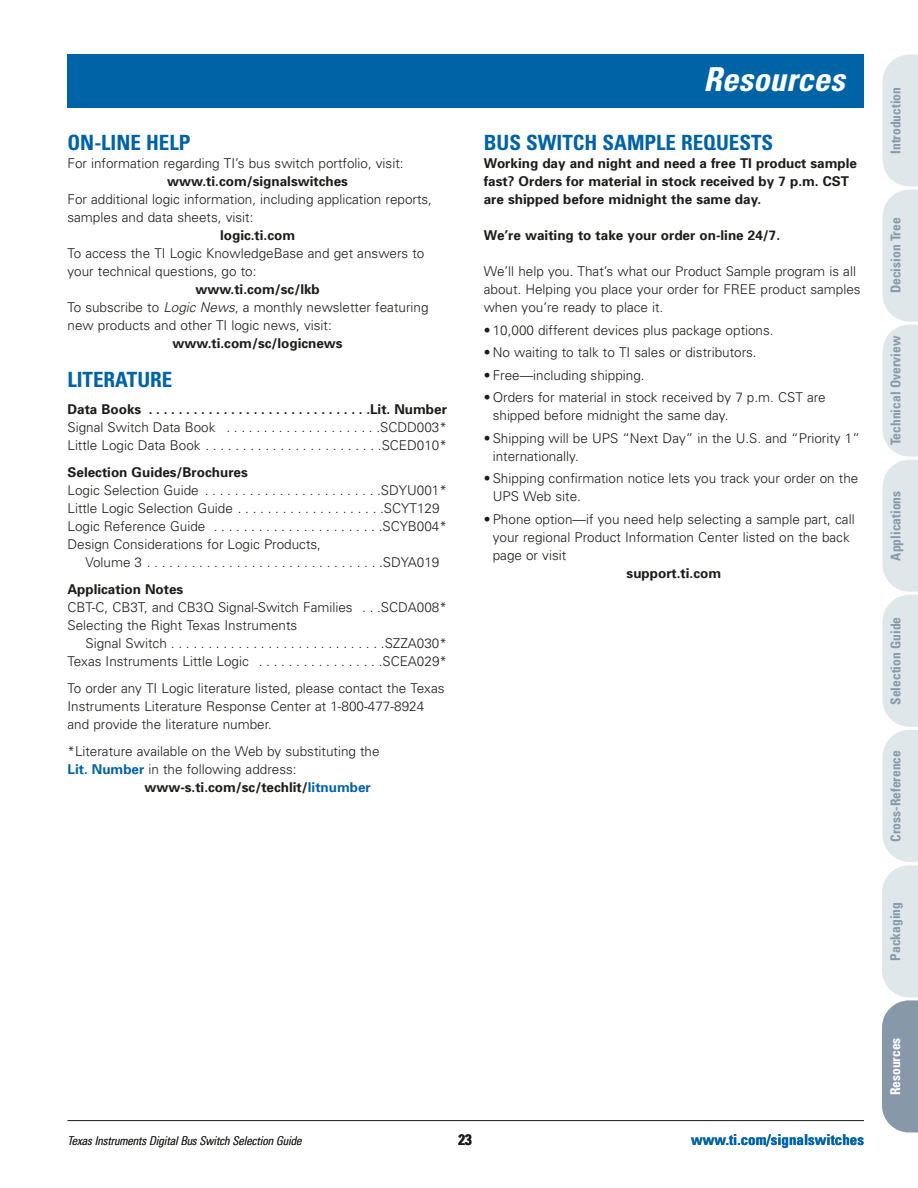
<style>
.page{position:relative;width:918px;height:1188px;background:#fff}
.page>*{position:absolute;margin:0;border:0;box-sizing:border-box;transform-origin:0 0}
.t1{font:italic 700 condensed 33px "Univers";color:#fff}
.t2{font:700 condensed 21px "Univers";color:#0063a6}
.t3{font:700 condensed 15px "Univers";color:#0063a6}
.t4{font:700 condensed 15px "Univers";color:#1c1c1a}
.t5{font:300 13.5px/18px "Univers";color:#1c1c1a}
.t6{font:700 13.5px/18px "Univers";color:#1c1c1a}
.t7{font:700 condensed 13.5px "Univers";color:#8799a9}
.t8{font:700 condensed 13.5px "Univers";color:#fff}
.t9{font:italic 300 condensed 12px "Univers";color:#1c1c1a}
.s1{font-weight:700}
.s2{font-style:italic}
.s3{font-weight:700;color:#0063a6}
.s4{color:#0063a6}
</style>
<div class="page">
<hr style="left:68px;top:1120px;width:796px;height:1px;background:#1c1c1a">
<svg style="left:882px;top:54px;width:36px;height:1079px"></svg>
<div style="left:68px;top:54px;width:796px;height:54px;background:#0063a6"></div>
<h2 class="t2" style="left:68px;top:135px;width:124px">ON-LINE HELP</h2>
<p class="t5" style="left:68px;top:156px;width:338px">For information regarding TI’s bus switch portfolio, visit:</p>
<p class="t6" style="left:167px;top:174px;width:182px">www.ti.com/signalswitches</p>
<p class="t5" style="left:68px;top:192px;width:366px">For additional logic information, including application reports, samples and data sheets, visit:</p>
<p class="t6" style="left:220px;top:228px;width:76px">logic.ti.com</p>
<p class="t5" style="left:68px;top:246px;width:358px">To access the TI Logic KnowledgeBase and get answers to your technical questions, go to:</p>
<p class="t5" style="left:68px;top:282px;width:363px;text-indent:128px"><span class="s1">www.ti.com/sc/lkb<br></span>To subscribe to <span class="s2">Logic News</span>, a monthly newsletter featuring new products and other TI logic news, visit:</p>
<p class="t6" style="left:173px;top:336px;width:172px">www.ti.com/sc/logicnews</p>
<h2 class="t2" style="left:68px;top:372px;width:106px">LITERATURE</h2>
<p class="t6" style="left:68px;top:402px;width:381px">Data Books . . . . . . . . . . . . . . . . . . . . . . . . . . . . . .Lit. Number</p>
<p class="t5" style="left:68px;top:420px;width:381px">Signal Switch Data Book . . . . . . . . . . . . . . . . . . . . .SCDD003*<br>Little Logic Data Book . . . . . . . . . . . . . . . . . . . . . . . .SCED010*</p>
<p class="t6" style="left:68px;top:465px;width:182px">Selection Guides/Brochures</p>
<p class="t5" style="left:68px;top:483px;width:381px">Logic Selection Guide . . . . . . . . . . . . . . . . . . . . . . . .SDYU001* Little Logic Selection Guide . . . . . . . . . . . . . . . . . . . .SCYT129<br>Logic Reference Guide . . . . . . . . . . . . . . . . . . . . . . .SCYB004* Design Considerations for Logic Products,</p>
<p class="t5" style="left:85px;top:555px;width:355px">Volume 3 . . . . . . . . . . . . . . . . . . . . . . . . . . . . . . . .SDYA019</p>
<p class="t6" style="left:68px;top:582px;width:117px">Application Notes</p>
<p class="t5" style="left:68px;top:600px;width:381px">CBT-C, CB3T, and CB3Q Signal-Switch Families . . .SCDA008*<br>Selecting the Right Texas Instruments</p>
<p class="t5" style="left:68px;top:636px;width:381px;text-align:right">Signal Switch . . . . . . . . . . . . . . . . . . . . . . . . . . . . .SZZA030*<br>Texas Instruments Little Logic . . . . . . . . . . . . . . . . .SCEA029*</p>
<p class="t5" style="left:68px;top:681px;width:379px">To order any TI Logic literature listed, please contact the Texas<br>Instruments Literature Response Center at 1-800-477-8924 and provide the literature number.</p>
<p class="t5" style="left:68px;top:744px;width:314px">*Literature available on the Web by substituting the</p>
<p class="t5" style="left:68px;top:762px;width:231px"><span class="s3">Lit. Number</span> in the following address:</p>
<p class="t6" style="left:144px;top:780px;width:228px">www-s.ti.com/sc/techlit/<span class="s4">litnumber</span></p>
<h1 class="t1" style="left:704px;top:67px;width:149px">Resources</h1>
<h2 class="t2" style="left:484px;top:135px;width:291px">BUS SWITCH SAMPLE REQUESTS</h2>
<p class="t6" style="left:484px;top:156px;width:375px">Working day and night and need a free TI product sample fast? Orders for material in stock received by 7 p.m. CST are shipped before midnight the same day.</p>
<p class="t6" style="left:484px;top:228px;width:298px">We’re waiting to take your order on-line 24/7.</p>
<p class="t5" style="left:484px;top:264px;width:378px">We’ll help you. That’s what our Product Sample program is all about. Helping you place your order for FREE product samples when you’re ready to place it.</p>
<p class="t5" style="left:484px;top:322px;width:291px">• 10,000 different devices plus package options.</p>
<p class="t5" style="left:484px;top:345px;width:274px">• No waiting to talk to TI sales or distributors.</p>
<p class="t5" style="left:484px;top:367px;width:162px">• Free—including shipping.</p>
<p class="t5" style="left:493px;top:390px;width:334px;text-indent:-9px">• Orders for material in stock received by 7 p.m. CST are shipped before midnight the same day.</p>
<p class="t5" style="left:493px;top:430px;width:369px;text-indent:-9px">• Shipping will be UPS “Next Day” in the U.S. and “Priority 1” internationally.</p>
<p class="t5" style="left:493px;top:471px;width:367px;text-indent:-9px">• Shipping confirmation notice lets you track your order on the<br>UPS Web site.</p>
<p class="t5" style="left:493px;top:511px;width:363px;text-indent:-9px">• Phone option—if you need help selecting a sample part, call your regional Product Information Center listed on the back page or visit</p>
<p class="t6" style="left:627px;top:565px;width:96px">support.ti.com</p>
<p class="t7" style="left:891px;top:154px;width:68px;rotate:-90deg">Introduction</p>
<p class="t7" style="left:891px;top:293px;width:77px;rotate:-90deg">Decision Tree</p>
<p class="t7" style="left:891px;top:445px;width:111px;rotate:-90deg">Technical Overview</p>
<p class="t7" style="left:891px;top:561px;width:71px;rotate:-90deg">Applications</p>
<p class="t7" style="left:891px;top:705px;width:90px;rotate:-90deg">Selection Guide</p>
<p class="t7" style="left:891px;top:842px;width:93px;rotate:-90deg">Cross-Reference</p>
<p class="t7" style="left:890px;top:961px;width:60px;rotate:-90deg">Packaging</p>
<p class="t9" style="left:68px;top:1136px;width:238px">Texas Instruments DigitalBus Switch Selection Guide</p>
<p class="t4" style="left:459px;top:1134px;width:15px">23</p>
<p class="t3" style="left:691px;top:1134px;width:174px">www.ti.com/signalswitches</p>
<p class="t8" style="left:890px;top:1095px;width:59px;rotate:-90deg">Resources</p>
</div>
